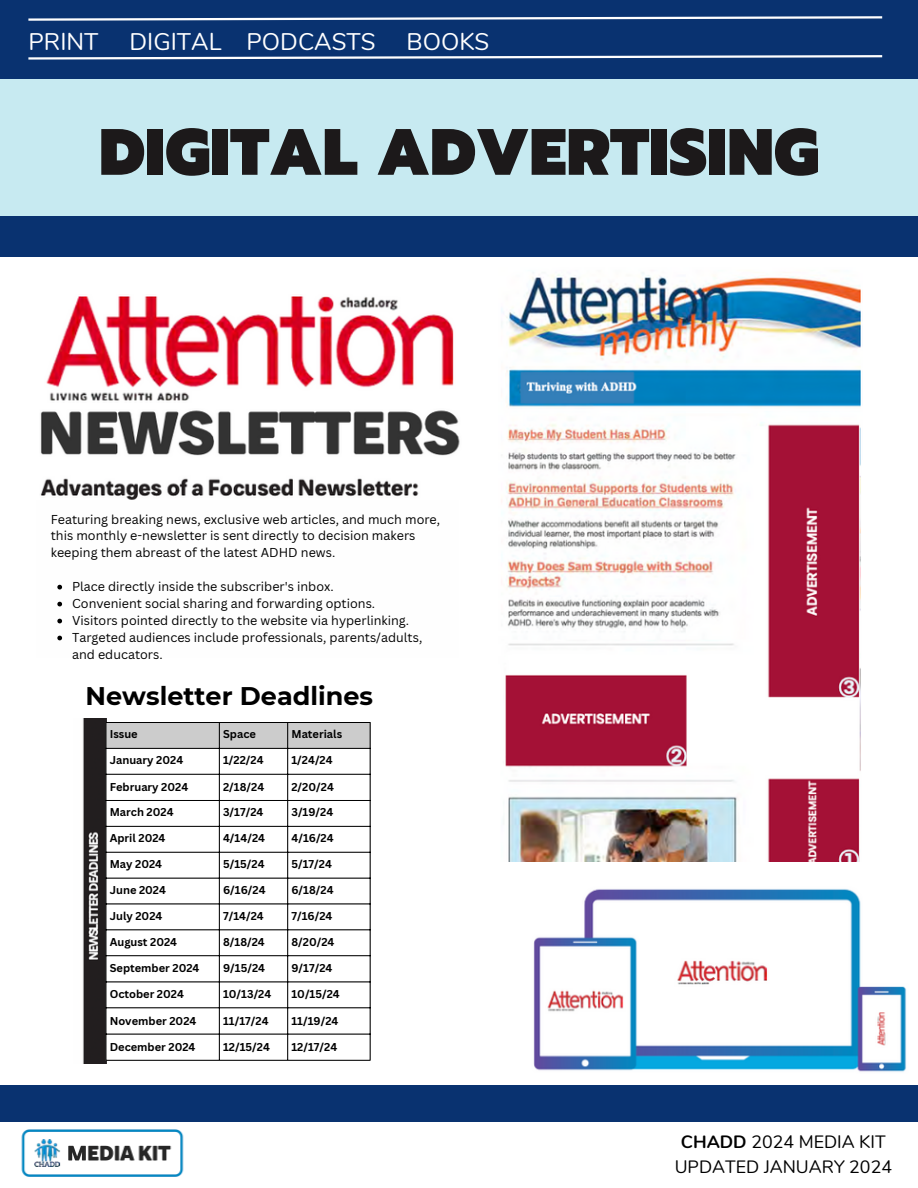
<style>
.page{position:relative;width:918px;height:1188px;background:#fff}
.page>*{position:absolute;margin:0;border:0;box-sizing:border-box;transform-origin:0 0}
.t1{font:900 65.4px "Prompt";color:#1c191a}
.t2{font:700 25.5px "Montserrat";color:#000}
.t3{font:24px "Nunito";color:#fff}
.t4{font:17.85px/24.8px "Nunito";color:#000;text-align:center}
.t5{font:12.6px/17px "Canva Sans";color:#000}
.t6{font:700 11.1px "Canva Sans";color:#000}
.s1{font-weight:700}
</style>
<div class="page">
<div style="left:0;top:0;width:918px;height:215px;background:#c7eaf1"></div>
<div style="left:0;top:0;width:918px;height:79px;background:#093270"></div>
<svg style="left:28px;top:16px;width:855px;height:5px"></svg>
<svg style="left:28px;top:55px;width:855px;height:5px"></svg>
<img style="left:21px;top:1129px;width:163px;height:48px">
<div style="left:0;top:1072px;width:918px;height:50px;background:#093270"></div>
<div style="left:0;top:216px;width:918px;height:41px;background:#093270"></div>
<img style="left:40px;top:272px;width:821px;height:590px">
<img style="left:500px;top:889px;width:418px;height:196px">
<div style="left:0;top:668px;width:500px;height:417px;background:#fff"></div>
<img style="left:83px;top:719px;width:23px;height:345px">
<div style="left:36px;top:500px;width:423px;height:157px;background:#fefefe"></div>
<svg style="left:57px;top:585px;width:5px;height:4px"></svg>
<svg style="left:57px;top:602px;width:5px;height:4px"></svg>
<svg style="left:57px;top:619px;width:5px;height:4px"></svg>
<svg style="left:57px;top:636px;width:5px;height:4px"></svg>
<div style="left:107px;top:723px;width:263px;height:25px;background:#ccc"></div>
<svg style="left:107px;top:749px;width:263px;height:311px"></svg>
<hr style="left:106px;top:723px;width:1px;height:337px;background:#000">
<hr style="left:219px;top:723px;width:1px;height:337px;background:#000">
<hr style="left:287px;top:723px;width:1px;height:337px;background:#000">
<hr style="left:370px;top:723px;width:1px;height:337px;background:#000">
<hr style="left:106px;top:722px;width:265px;height:1px;background:#000">
<hr style="left:106px;top:748px;width:265px;height:1px;background:#000">
<hr style="left:106px;top:774px;width:265px;height:1px;background:#000">
<hr style="left:106px;top:800px;width:265px;height:1px;background:#000">
<hr style="left:106px;top:826px;width:265px;height:1px;background:#000">
<hr style="left:106px;top:852px;width:265px;height:1px;background:#000">
<hr style="left:106px;top:878px;width:265px;height:1px;background:#000">
<hr style="left:106px;top:904px;width:265px;height:1px;background:#000">
<hr style="left:106px;top:929px;width:265px;height:1px;background:#000">
<hr style="left:106px;top:955px;width:265px;height:1px;background:#000">
<hr style="left:106px;top:982px;width:265px;height:1px;background:#000">
<hr style="left:106px;top:1007px;width:265px;height:1px;background:#000">
<hr style="left:106px;top:1034px;width:265px;height:1px;background:#000">
<hr style="left:106px;top:1060px;width:265px;height:1px;background:#000">
<h3 class="t3" style="left:28px;top:25px;width:72px">PRINT</h3>
<h3 class="t3" style="left:130px;top:25px;width:248px">DIGITAL PODCASTS</h3>
<h3 class="t3" style="left:407px;top:25px;width:84px">BOOKS</h3>
<h1 class="t1" style="left:99px;top:104px;width:721px">DIGITAL ADVERTISING</h1>
<p class="t5" style="left:51px;top:510px;width:391px">Featuring breaking news, exclusive web articles, and much more, this monthly e-newsletter is sent directly to decision makers keeping them abreast of the latest ADHD news.</p>
<p class="t5" style="left:72px;top:578px;width:352px">Place directly inside the subscriber's inbox.<br>Convenient social sharing and forwarding options.<br>Visitors pointed directly to the website via hyperlinking.<br>Targeted audiences include professionals, parents/adults, and educators.</p>
<h2 class="t2" style="left:86px;top:681px;width:289px">Newsletter Deadlines</h2>
<p class="t6" style="left:110px;top:726px;width:30px">Issue</p>
<p class="t6" style="left:223px;top:726px;width:34px">Space</p>
<p class="t6" style="left:291px;top:726px;width:52px">Materials</p>
<p class="t6" style="left:110px;top:752px;width:75px">January 2024</p>
<p class="t6" style="left:223px;top:752px;width:42px">1/22/24</p>
<p class="t6" style="left:291px;top:752px;width:43px">1/24/24</p>
<p class="t6" style="left:110px;top:779px;width:80px">February 2024</p>
<p class="t6" style="left:223px;top:779px;width:43px">2/18/24</p>
<p class="t6" style="left:291px;top:779px;width:44px">2/20/24</p>
<p class="t6" style="left:110px;top:804px;width:65px">March 2024</p>
<p class="t6" style="left:223px;top:804px;width:42px">3/17/24</p>
<p class="t6" style="left:291px;top:804px;width:43px">3/19/24</p>
<p class="t6" style="left:110px;top:830px;width:57px">April 2024</p>
<p class="t6" style="left:223px;top:830px;width:43px">4/14/24</p>
<p class="t6" style="left:291px;top:830px;width:44px">4/16/24</p>
<p class="t6" style="left:110px;top:856px;width:54px">May 2024</p>
<p class="t6" style="left:223px;top:856px;width:43px">5/15/24</p>
<p class="t6" style="left:291px;top:856px;width:42px">5/17/24</p>
<p class="t6" style="left:110px;top:882px;width:58px">June 2024</p>
<p class="t6" style="left:223px;top:882px;width:44px">6/16/24</p>
<p class="t6" style="left:291px;top:882px;width:44px">6/18/24</p>
<p class="t6" style="left:110px;top:908px;width:54px">July 2024</p>
<p class="t6" style="left:223px;top:908px;width:42px">7/14/24</p>
<p class="t6" style="left:291px;top:908px;width:42px">7/16/24</p>
<p class="t6" style="left:110px;top:934px;width:69px">August 2024</p>
<p class="t6" style="left:223px;top:934px;width:43px">8/18/24</p>
<p class="t6" style="left:291px;top:934px;width:45px">8/20/24</p>
<p class="t6" style="left:110px;top:961px;width:91px">September 2024</p>
<p class="t6" style="left:223px;top:961px;width:44px">9/15/24</p>
<p class="t6" style="left:291px;top:961px;width:42px">9/17/24</p>
<p class="t6" style="left:110px;top:986px;width:76px">October 2024</p>
<p class="t6" style="left:223px;top:986px;width:50px">10/13/24</p>
<p class="t6" style="left:291px;top:986px;width:50px">10/15/24</p>
<p class="t6" style="left:110px;top:1013px;width:88px">November 2024</p>
<p class="t6" style="left:223px;top:1013px;width:47px">11/17/24</p>
<p class="t6" style="left:291px;top:1013px;width:49px">11/19/24</p>
<p class="t6" style="left:110px;top:1039px;width:87px">December 2024</p>
<p class="t6" style="left:223px;top:1039px;width:48px">12/15/24</p>
<p class="t6" style="left:291px;top:1039px;width:47px">12/17/24</p>
<h3 class="t4" style="left:675px;top:1130px;width:219px"><span class="s1">CHADD</span> 2024 MEDIA KIT<br>UPDATED JANUARY 2024</h3>
</div>
